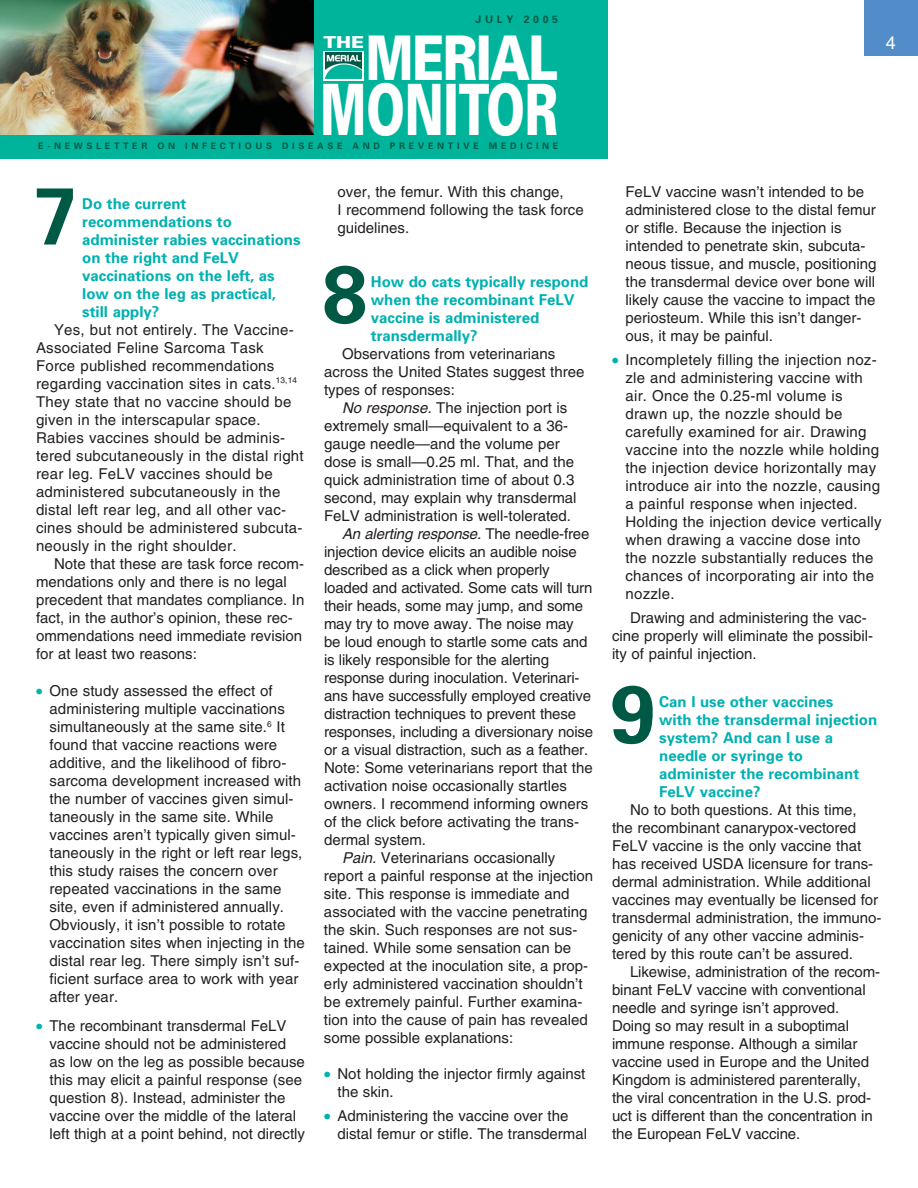
<style>
.page{position:relative;width:918px;height:1188px;background:#fff}
.page>*{position:absolute;margin:0;border:0;box-sizing:border-box;transform-origin:0 0}
.t1{font:700 81px "Univers";color:#005944}
.t2{font:900 70.8px "Univers";color:#fff;scale:.65 1}
.t3{font:900 61.65px "Univers";letter-spacing:-.035em;color:#fff;scale:.78 1}
.t4{font:18px "Helvetica";color:#fff}
.t5{font:900 16.5px "Univers";color:#fff;scale:1.17 1}
.t6{font:15px/18px "Helvetica";color:#231f20}
.t7{font:700 15px/18px "Univers";color:#00b1b0}
.t8{font:italic 15px "Helvetica";color:#231f20}
.t9{font:700 10.5px "Univers";letter-spacing:.345em;color:#005944}
.t10{font:700 9px "Univers";letter-spacing:.405em;color:#005944}
.s1{font-size:18px;color:#00b1b0}
.s2{font-style:italic}
.s3{font-style:normal}
</style>
<div class="page">
<div style="left:0;top:0;width:608px;height:158px;background:#00b49c"></div>
<img style="left:0;top:0;width:314px;height:134px">
<div style="left:323px;top:51px;width:40px;height:29px;background:#fff"></div>
<img style="left:325px;top:52px;width:37px;height:27px">
<div style="left:864px;top:0;width:54px;height:56px;background:#528dca"></div>
<p class="t9" style="left:476px;top:15px;width:84px">JULY 2005</p>
<h3 class="t3" style="left:366px;top:36px;width:248px">MERIAL</h3>
<h2 class="t2" style="left:321px;top:84px;width:367px">MONITOR</h2>
<p class="t5" style="left:323px;top:36px;width:36px">THE</p>
<p class="t10" style="left:38px;top:142px;width:522px">E-NEWSLETTER ON INFECTIOUS DISEASE AND PREVENTIVE MEDICINE</p>
<h1 class="t1" style="left:34px;top:186px;width:47px">7</h1>
<p class="t7" style="left:82px;top:196px;width:220px">Do the current recommendations to administer rabies vaccinations on the right and FeLV vaccinations on the left, as low on the leg as practical, still apply?</p>
<p class="t6" style="left:36px;top:322px;width:269px;text-indent:18px">Yes, but not entirely. The Vaccine-Associated Feline Sarcoma Task Force published recommendations regarding vaccination sites in cats.<sup>13,14<br></sup>They state that no vaccine should be given in the interscapular space.<br>Rabies vaccines should be adminis&shy;tered subcutaneously in the distal right rear leg. FeLV vaccines should be administered subcutaneously in the distal left rear leg, and all other vac&shy;cines should be administered subcuta&shy;neously in the right shoulder.</p>
<p class="t6" style="left:36px;top:556px;width:270px;text-indent:18px">Note that these are task force recom&shy;mendations only and there is no legal precedent that mandates compliance. In fact, in the author’s opinion, these rec&shy;ommendations need immediate revision for at least two reasons:</p>
<p class="t6" style="left:50px;top:683px;width:257px;text-indent:-14px"><span class="s1">•</span> One study assessed the effect of administering multiple vaccinations simultaneously at the same site.<sup>6</sup> It found that vaccine reactions were additive, and the likelihood of fibro&shy;sarcoma development increased with the number of vaccines given simul&shy;taneously in the same site. While vaccines aren’t typically given simul&shy;taneously in the right or left rear legs, this study raises the concern over repeated vaccinations in the same site, even if administered annually.<br>Obviously, it isn’t possible to rotate vaccination sites when injecting in the distal rear leg. There simply isn’t suf&shy;ficient surface area to work with year after year.</p>
<p class="t6" style="left:50px;top:1018px;width:257px;text-indent:-14px"><span class="s1">•</span> The recombinant transdermal FeLV vaccine should not be administered as low on the leg as possible because this may elicit a painful response (see question 8). Instead, administer the vaccine over the middle of the lateral left thigh at a point behind, not directly</p>
<p class="t6" style="left:338px;top:184px;width:248px">over, the femur. With this change,<br>I recommend following the task force guidelines.</p>
<h1 class="t1" style="left:322px;top:264px;width:47px">8</h1>
<p class="t7" style="left:371px;top:274px;width:219px">How do cats typically respond when the recombinant FeLV vaccine is administered transdermally?</p>
<p class="t6" style="left:324px;top:346px;width:262px;text-indent:18px">Observations from veterinarians across the United States suggest three types of responses:</p>
<p class="t6" style="left:342px;top:400px;width:227px"><span class="s2">No response.</span>The injection port is</p>
<p class="t6" style="left:324px;top:418px;width:246px">extremely small—equivalent to a 36-</p>
<p class="t6" style="left:324px;top:436px;width:237px">gauge needle—and the volume per</p>
<p class="t6" style="left:324px;top:454px;width:252px">dose is small—0.25 ml. That, and the</p>
<p class="t6" style="left:324px;top:472px;width:252px">quick administration time of about 0.3</p>
<p class="t6" style="left:324px;top:490px;width:254px">second, may explain why transdermal</p>
<p class="t6" style="left:324px;top:508px;width:249px">FeLV administration is well-tolerated.</p>
<p class="t8" style="left:342px;top:528px;width:249px">An alerting response. <span class="s3">T h e n e e d l e - f r e e</span></p>
<p class="t6" style="left:324px;top:544px;width:254px">injection device elicits an audible noise</p>
<p class="t6" style="left:324px;top:562px;width:227px">described as a click when properly</p>
<p class="t6" style="left:324px;top:580px;width:270px">loaded and activated. Some cats will turn</p>
<p class="t6" style="left:324px;top:598px;width:261px">their heads, some may jump, and some</p>
<p class="t6" style="left:324px;top:616px;width:251px">may try to move away. The noise may</p>
<p class="t6" style="left:324px;top:634px;width:265px">be loud enough to startle some cats and</p>
<p class="t6" style="left:324px;top:652px;width:227px">is likely responsible for the alerting</p>
<p class="t6" style="left:324px;top:670px;width:257px">response during inoculation. Veterinari-</p>
<p class="t6" style="left:324px;top:688px;width:269px">ans have successfully employed creative</p>
<p class="t6" style="left:324px;top:706px;width:254px">distraction techniques to prevent these</p>
<p class="t6" style="left:324px;top:724px;width:271px">responses, including a diversionary noise</p>
<p class="t6" style="left:324px;top:742px;width:266px">or a visual distraction, such as a feather.</p>
<p class="t6" style="left:324px;top:760px;width:270px">Note: Some veterinarians report that the</p>
<p class="t6" style="left:324px;top:778px;width:244px">activation noise occasionally startles</p>
<p class="t6" style="left:324px;top:796px;width:266px">owners. I recommend informing owners</p>
<p class="t6" style="left:324px;top:814px;width:257px">of the click before activating the trans-</p>
<p class="t6" style="left:324px;top:832px;width:104px">dermal system.</p>
<p class="t6" style="left:342px;top:850px;width:215px"><span class="s2">Pain.</span>Veterinarians occasionally</p>
<p class="t6" style="left:324px;top:868px;width:271px">report a painful response at the injection</p>
<p class="t6" style="left:324px;top:886px;width:247px">site. This response is immediate and</p>
<p class="t6" style="left:324px;top:904px;width:265px">associated with the vaccine penetrating</p>
<p class="t6" style="left:324px;top:922px;width:255px">the skin. Such responses are not sus-</p>
<p class="t6" style="left:324px;top:940px;width:249px">tained. While some sensation can be</p>
<p class="t6" style="left:324px;top:958px;width:266px">expected at the inoculation site, a prop-</p>
<p class="t6" style="left:324px;top:976px;width:260px">erly administered vaccination shouldn’t</p>
<p class="t6" style="left:324px;top:994px;width:260px">be extremely painful. Further examina-</p>
<p class="t6" style="left:324px;top:1012px;width:265px">tion into the cause of pain has revealed</p>
<p class="t6" style="left:324px;top:1030px;width:191px">some possible explanations:</p>
<p class="t6" style="left:338px;top:1066px;width:249px;text-indent:-14px"><span class="s1">•</span> Not holding the injector firmly against the skin.</p>
<p class="t6" style="left:338px;top:1108px;width:251px;text-indent:-14px"><span class="s1">•</span> Administering the vaccine over the distal femur or stifle. The transdermal</p>
<p class="t4" style="left:886px;top:36px;width:12px">4</p>
<p class="t6" style="left:626px;top:184px;width:252px">FeLV vaccine wasn’t intended to be administered close to the distal femur or stifle. Because the injection is intended to penetrate skin, subcuta&shy;neous tissue, and muscle, positioning the transdermal device over bone will likely cause the vaccine to impact the periosteum. While this isn’t danger&shy;ous, it may be painful.</p>
<p class="t6" style="left:626px;top:352px;width:258px;text-indent:-14px"><span class="s1">•</span> Incompletely filling the injection noz&shy;zle and administering vaccine with air. Once the 0.25-ml volume is drawn up, the nozzle should be carefully examined for air. Drawing vaccine into the nozzle while holding the injection device horizontally may introduce air into the nozzle, causing a painful response when injected.<br>Holding the injection device vertically when drawing a vaccine dose into the nozzle substantially reduces the chances of incorporating air into the nozzle.</p>
<p class="t6" style="left:612px;top:610px;width:263px;text-indent:18px">Drawing and administering the vac&shy;cine properly will eliminate the possibil&shy;ity of painful injection.</p>
<h1 class="t1" style="left:611px;top:684px;width:47px">9</h1>
<p class="t7" style="left:659px;top:694px;width:219px">Can I use other vaccines<br>with the transdermal injection system? And can I use a needle or syringe to administer the recombinant<br>FeLV vaccine?</p>
<p class="t6" style="left:612px;top:802px;width:271px;text-indent:18px">No to both questions. At this time,<br>the recombinant canarypox-vectored FeLV vaccine is the only vaccine that has received USDA licensure for trans&shy;dermal administration. While additional vaccines may eventually be licensed for transdermal administration, the immuno&shy;genicity of any other vaccine adminis&shy;tered by this route can’t be assured.</p>
<p class="t6" style="left:612px;top:964px;width:270px;text-indent:18px">Likewise, administration of the recom&shy;binant FeLV vaccine with conventional needle and syringe isn’t approved.<br>Doing so may result in a suboptimal immune response. Although a similar vaccine used in Europe and the United Kingdom is administered parenterally, the viral concentration in the U.S. prod&shy;uct is different than the concentration in the European FeLV vaccine.</p>
</div>
